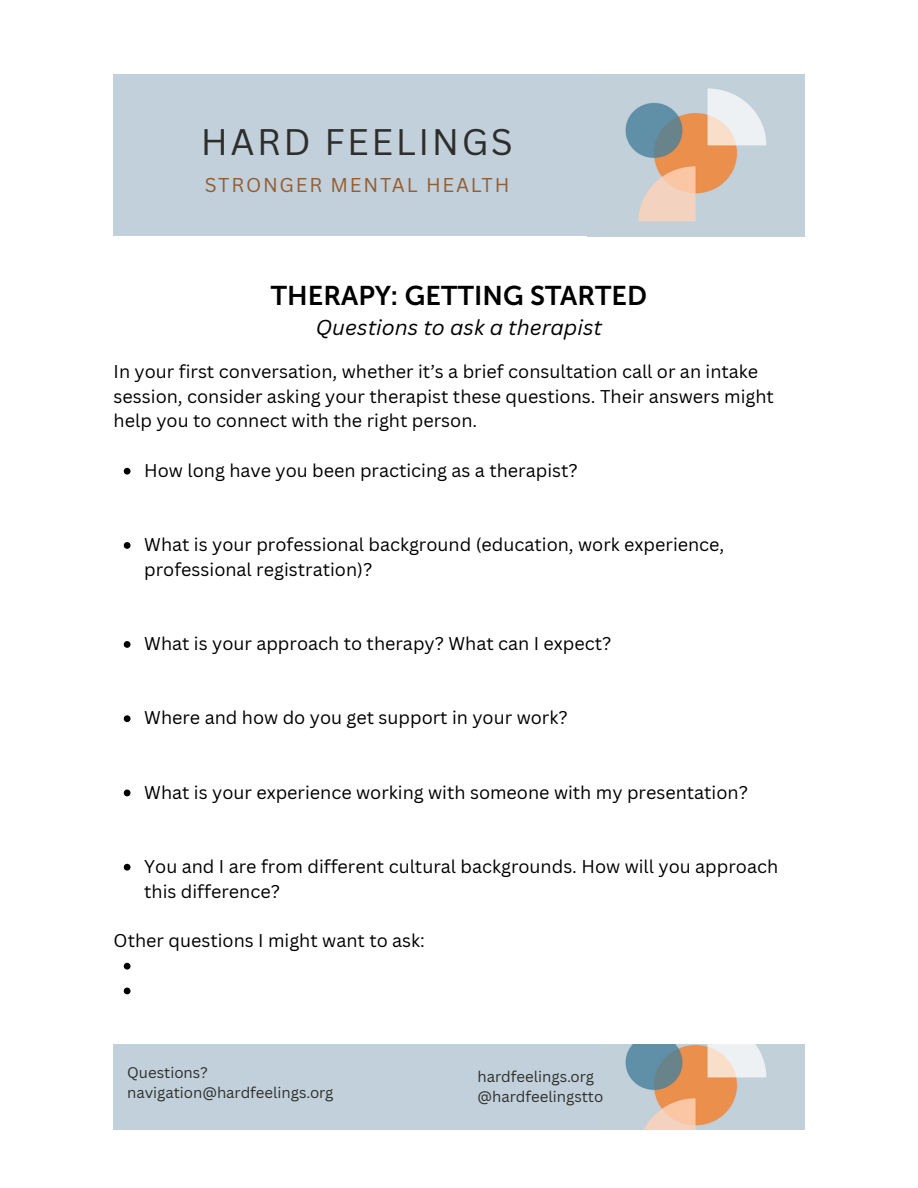
<style>
.page{position:relative;width:918px;height:1188px;background:#fff}
.page>*{position:absolute;margin:0;border:0;box-sizing:border-box;transform-origin:0 0}
.t1{font:36px "Canva Sans";letter-spacing:.07em;color:#2e2e2c}
.t2{font:27px "Museo Sans 700";color:#000}
.t3{font:italic 21px "Canva Sans";color:#000}
.t4{font:19.5px "Canva Sans";letter-spacing:.09em;color:#955c30}
.t5{font:18px/24.8px "Canva Sans";color:#000}
.t6{font:15px "Canva Sans";color:#2e2e2c}
</style>
<div class="page">
<img style="left:587px;top:75px;width:218px;height:162px">
<div style="left:114px;top:75px;width:487px;height:161px;background:#c1d0da"></div>
<svg style="left:124px;top:468px;width:7px;height:7px"></svg>
<svg style="left:124px;top:542px;width:7px;height:7px"></svg>
<svg style="left:124px;top:641px;width:7px;height:7px"></svg>
<svg style="left:124px;top:715px;width:7px;height:7px"></svg>
<svg style="left:124px;top:790px;width:7px;height:6px"></svg>
<svg style="left:124px;top:864px;width:7px;height:7px"></svg>
<svg style="left:124px;top:963px;width:7px;height:7px"></svg>
<svg style="left:124px;top:988px;width:7px;height:6px"></svg>
<img style="left:587px;top:1044px;width:218px;height:86px">
<div style="left:114px;top:1044px;width:487px;height:85px;background:#c1d0da"></div>
<h1 class="t1" style="left:201px;top:117px;width:314px">HARD FEELINGS</h1>
<h3 class="t4" style="left:205px;top:171px;width:306px">STRONGER MENTAL HEALTH</h3>
<p class="t2" style="left:271px;top:279px;width:378px">THERAPY: GETTING STARTED</p>
<p class="t3" style="left:316px;top:313px;width:288px">Questions to ask a therapist</p>
<h2 class="t5" style="left:114px;top:358px;width:662px">In your first conversation, whether it’s a brief consultation call or an intake session, consider asking your therapist these questions. Their answers might help you to connect with the right person.</h2>
<h4 class="t5" style="left:144px;top:457px;width:435px">How long have you been practicing as a therapist?</h4>
<h5 class="t5" style="left:144px;top:532px;width:582px">What is your professional background (education, work experience, professional registration)?</h5>
<p class="t5" style="left:144px;top:631px;width:469px">What is your approach to therapy? What can I expect?</p>
<p class="t5" style="left:144px;top:705px;width:425px">Where and how do you get support in your work?</p>
<p class="t5" style="left:144px;top:779px;width:605px">What is your experience working with someone with my presentation?</p>
<p class="t5" style="left:144px;top:853px;width:635px">You and I are from different cultural backgrounds. How will you approach this difference?</p>
<p class="t5" style="left:114px;top:928px;width:313px">Other questions I might want to ask:</p>
<h5 class="t6" style="left:127px;top:1062px;width:82px">Questions?</h5>
<p class="t6" style="left:127px;top:1082px;width:208px">navigation@hardfeelings.org</p>
<p class="t6" style="left:478px;top:1066px;width:118px">hardfeelings.org</p>
<p class="t6" style="left:478px;top:1086px;width:127px">@hardfeelingstto</p>
</div>
